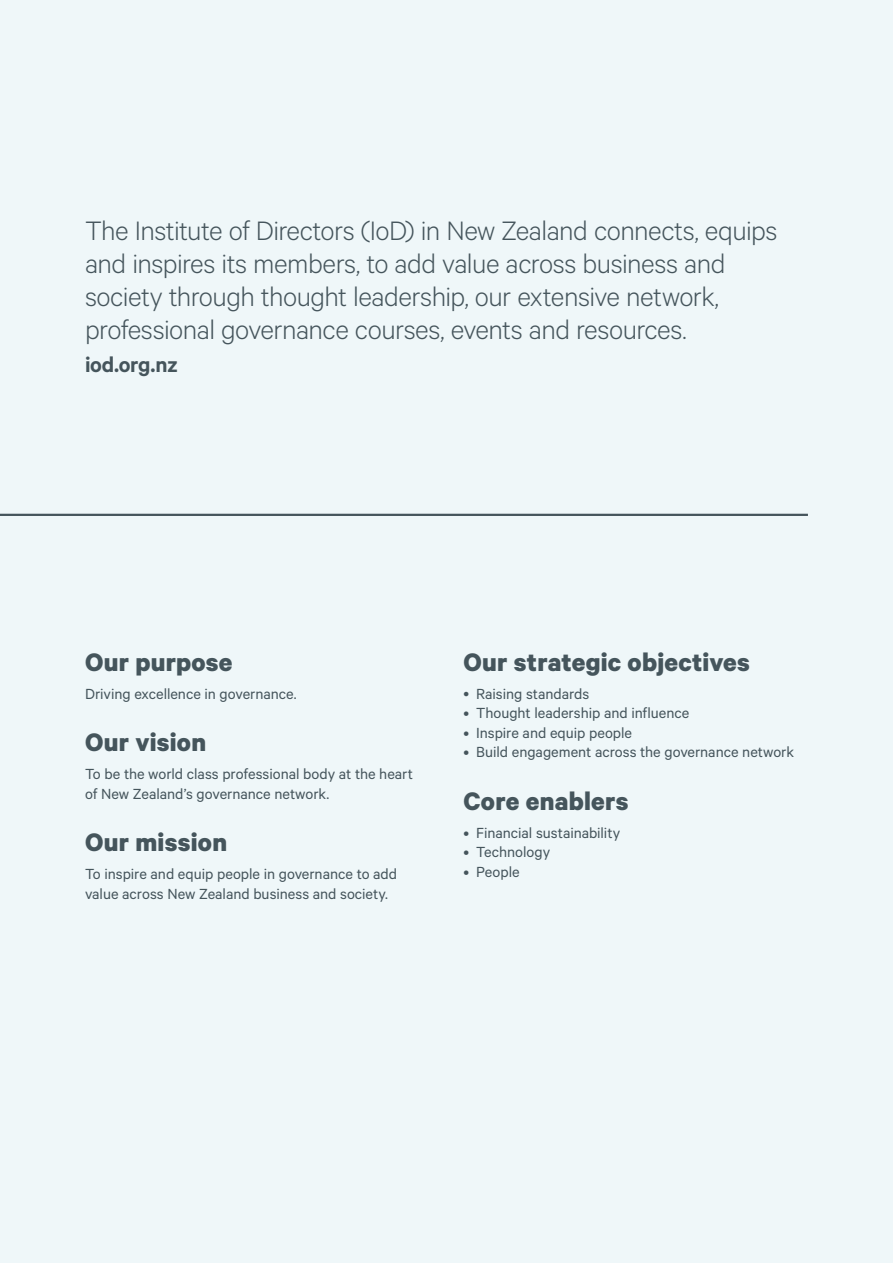
<style>
.page{position:relative;width:893px;height:1263px;background:#eff7f9}
.page>*{position:absolute;margin:0;border:0;box-sizing:border-box;transform-origin:0 0}
.t1{font:300 30px/33px "Calibre";letter-spacing:-.015em;color:#45555c}
.t2{font:700 28.5px "Calibre";letter-spacing:.01em;color:#45555c}
.t3{font:600 24px "Calibre";letter-spacing:-.015em;color:#45555c}
.t4{font:16.5px/19.5px "Calibre";color:#45555c}
</style>
<div class="page">
<hr style="left:0;top:514px;width:808px;height:2px;background:#45555c">
<p class="t1" style="left:85px;top:213px;width:694px">The Institute of Directors (IoD) in New Zealand connects, equips and inspires its members, to add value across business and society through thought leadership, our extensive network, professional governance courses, events and resources.</p>
<h3 class="t3" style="left:85px;top:350px;width:94px">iod.org.nz</h3>
<h2 class="t2" style="left:85px;top:644px;width:149px">Our purpose</h2>
<p class="t4" style="left:85px;top:683px;width:213px">Driving excellence in governance.</p>
<h2 class="t2" style="left:85px;top:725px;width:123px">Our vision</h2>
<p class="t4" style="left:85px;top:764px;width:329px">To be the world class professional body at the heart of New Zealand’s governance network.</p>
<h2 class="t2" style="left:85px;top:825px;width:144px">Our mission</h2>
<p class="t4" style="left:85px;top:864px;width:314px">To inspire and equip people in governance to add value across New Zealand business and society.</p>
<h2 class="t2" style="left:463px;top:644px;width:288px">Our strategic objectives</h2>
<p class="t4" style="left:463px;top:683px;width:127px">• Raising standards</p>
<p class="t4" style="left:463px;top:703px;width:227px">• Thought leadership and influence</p>
<p class="t4" style="left:463px;top:722px;width:170px">• Inspire and equip people</p>
<p class="t4" style="left:463px;top:742px;width:332px">• Build engagement across the governance network</p>
<h2 class="t2" style="left:463px;top:783px;width:166px">Core enablers</h2>
<p class="t4" style="left:463px;top:822px;width:158px">• Financial sustainability</p>
<p class="t4" style="left:463px;top:842px;width:88px">• Technology</p>
<p class="t4" style="left:463px;top:861px;width:58px">• People</p>
</div>
